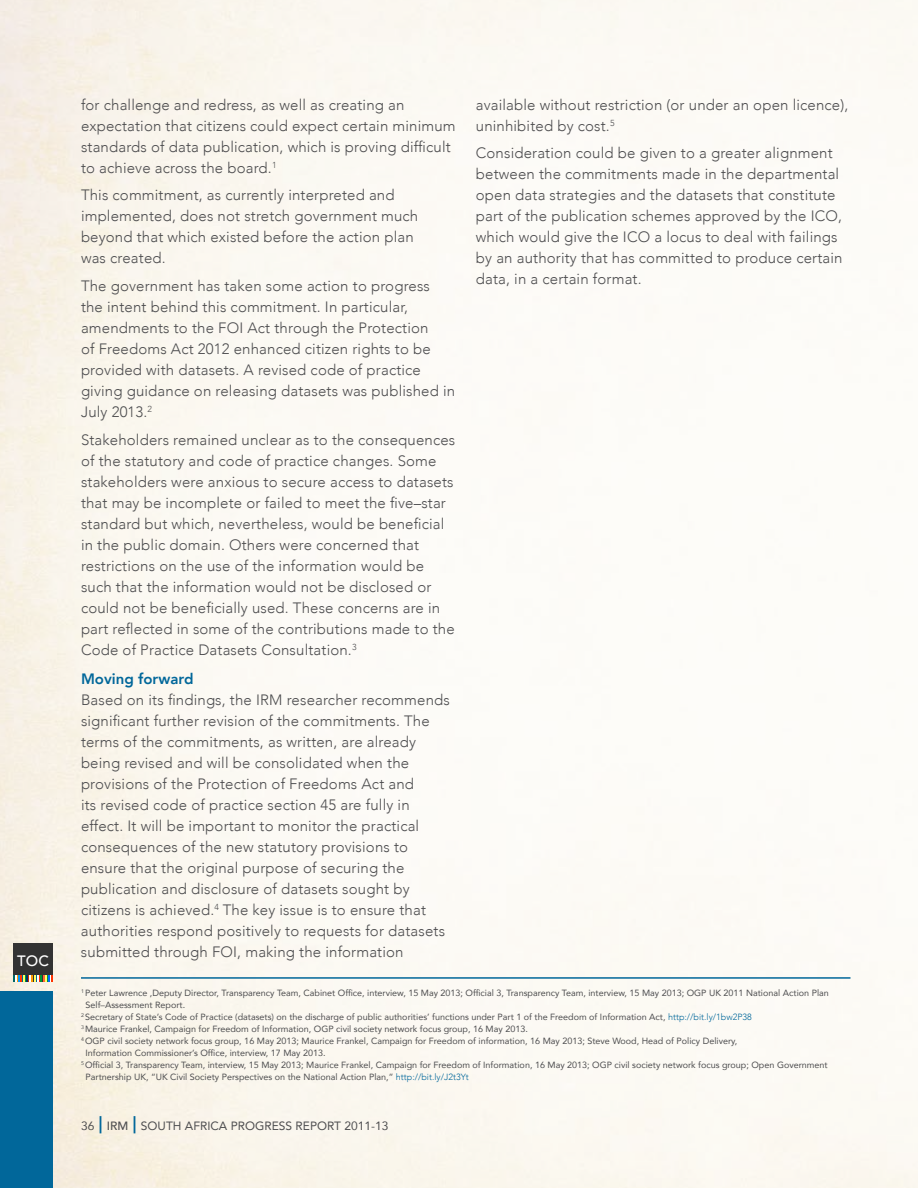
<style>
.page{position:relative;width:918px;height:1188px;background:#fff}
.page>*{position:absolute;margin:0;border:0;box-sizing:border-box;transform-origin:0 0}
.t1{font:300 15px/21px "Avenir";letter-spacing:.01em;color:#4d4d4f}
.t2{font:800 15px "Avenir";color:#01679a}
.t3{font:500 15px "Avenir";color:#fff}
.t4{font:12px "Avenir";color:#4d4d4f}
.t5{font:9px "Avenir";color:#4d4d4f}
.s1{font-weight:300;color:#01679a}
.s2{font-weight:500;font-size:22.5px;color:#01679a}
.s3{font-weight:500}
</style>
<div class="page">
<img style="left:0;top:0;width:918px;height:1188px">
<div style="left:0;top:991px;width:53px;height:197px;background:#01679a"></div>
<div style="left:14px;top:943px;width:39px;height:32px;background:#333"></div>
<svg style="left:14px;top:975px;width:39px;height:7px"></svg>
<hr style="left:81px;top:977px;width:769px;height:2px;background:#01679a">
<p class="t3" style="left:17px;top:948px;width:12px">TOC</p>
<p class="t1" style="left:81px;top:94px;width:376px">for challenge and redress, as well as creating an expectation that citizens could expect certain minimum standards of data publication, which is proving difficult to achieve across the board.<sup>1</sup></p>
<p class="t1" style="left:81px;top:185px;width:339px">This commitment, as currently interpreted and implemented, does not stretch government much beyond that which existed before the action plan was created.</p>
<p class="t1" style="left:81px;top:275px;width:376px">The government has taken some action to progress the intent behind this commitment. In particular, amendments to the FOI Act through the Protection<br>of Freedoms Act 2012 enhanced citizen rights to be provided with datasets. A revised code of practice giving guidance on releasing datasets was published in July 2013.<sup>2</sup></p>
<p class="t1" style="left:81px;top:429px;width:376px">Stakeholders remained unclear as to the consequences of the statutory and code of practice changes. Some stakeholders were anxious to secure access to datasets that may be incomplete or failed to meet the five–star standard but which, nevertheless, would be beneficial in the public domain. Others were concerned that restrictions on the use of the information would be such that the information would not be disclosed or could not be beneficially used. These concerns are in part reflected in some of the contributions made to the Code of Practice Datasets Consultation.<sup>3</sup></p>
<p class="t2" style="left:81px;top:665px;width:114px">M oving forward</p>
<p class="t1" style="left:81px;top:689px;width:370px">Based on its findings, the IRM researcher recommends significant further revision of the commitments. The terms of the commitments, as written, are already being revised and will be consolidated when the provisions of the Protection of Freedoms Act and<br>its revised code of practice section 45 are fully in effect. It will be important to monitor the practical consequences of the new statutory provisions to ensure that the original purpose of securing the publication and disclosure of datasets sought by citizens is achieved.<sup>4</sup> The key issue is to ensure that authorities respond positively to requests for datasets submitted through FOI, making the information</p>
<p class="t1" style="left:476px;top:94px;width:374px">available without restriction (or under an open licence), uninhibited by cost.<sup>5</sup></p>
<p class="t1" style="left:476px;top:143px;width:368px">Consideration could be given to a greater alignment between the commitments made in the departmental open data strategies and the datasets that constitute part of the publication schemes approved by the ICO, which would give the ICO a locus to deal with failings by an authority that has committed to produce certain data, in a certain format.</p>
<p class="t5" style="left:81px;top:985px;width:749px"><sup>1</sup> Peter Lawrence ,Deputy Director, Transparency Team, Cabinet Office, interview, 15 May 2013; Official 3, Transparency Team, interview, 15 May 2013; OGP UK 2011 National Action Plan</p>
<p class="t5" style="left:86px;top:997px;width:101px">Self–Assessment Report.</p>
<p class="t5" style="left:81px;top:1009px;width:672px"><sup>2</sup> Secretary of State’s Code of Practice (datasets) on the discharge of public authorities’ functions under Part 1 of the Freedom of Information Act, <span class="s1">http://bit.ly/1bw2P38</span></p>
<p class="t5" style="left:81px;top:1021px;width:448px"><sup>3</sup> Maurice Frankel, Campaign for Freedom of Information, OGP civil society network focus group, 16 May 2013.</p>
<p class="t5" style="left:81px;top:1033px;width:658px"><sup>4</sup> OGP civil society network focus group, 16 May 2013; Maurice Frankel, Campaign for Freedom of information, 16 May 2013; Steve Wood, Head of Policy Delivery,</p>
<p class="t5" style="left:86px;top:1045px;width:242px">Information Commissioner’s Office, interview, 17 May 2013.</p>
<p class="t5" style="left:81px;top:1057px;width:748px"><sup>5</sup> Official 3, Transparency Team, interview, 15 May 2013; Maurice Frankel, Campaign for Freedom of Information, 16 May 2013; OGP civil society network focus group; Open Government</p>
<p class="t5" style="left:86px;top:1069px;width:385px">Partnership UK, “UK Civil Society Perspectives on the N ational Action Plan,” <span class="s1">http://bit.ly/J2t3Yt</span></p>
<p class="t4" style="left:81px;top:1116px;width:76px">36<span class="s2">|</span><span class="s3">IRM</span> <span class="s2">|</span>South</p>
<p class="t4" style="left:185px;top:1116px;width:17px">Africa</p>
<p class="t4" style="left:231px;top:1116px;width:16px">Progress</p>
<p class="t4" style="left:296px;top:1116px;width:16px">Report</p>
<p class="t4" style="left:345px;top:1116px;width:46px">2011-13</p>
</div>
